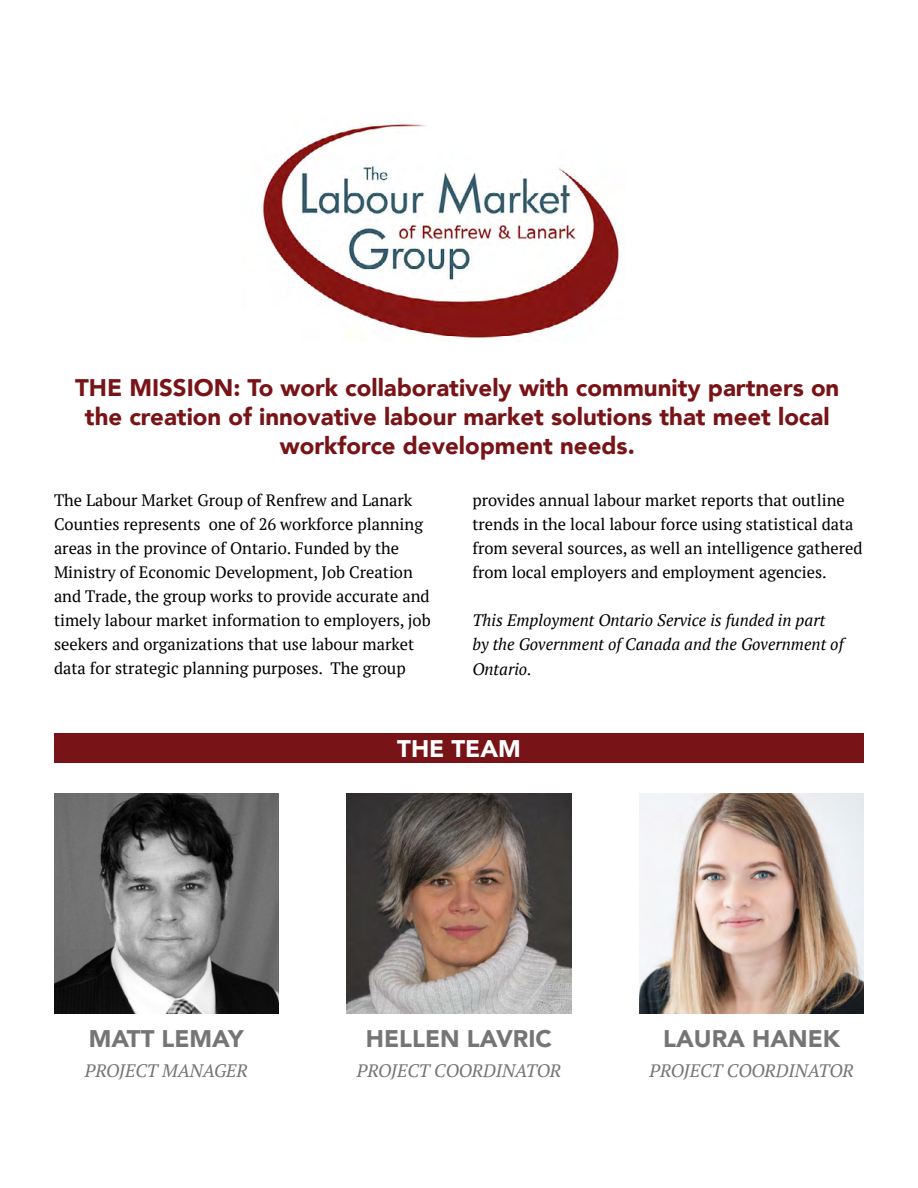
<style>
.page{position:relative;width:918px;height:1188px;background:#fff}
.page>*{position:absolute;margin:0;border:0;box-sizing:border-box;transform-origin:0 0}
.t1{font:900 24px/28.8px "Avenir";color:#781417;text-align:center}
.t2{font:900 24px "Avenir";color:#757575}
.t3{font:900 24px "Avenir";color:#fff}
.t4{font:italic 18px "PT Serif";color:#757575}
.t5{font:16.5px/24px "PT Serif";color:#000}
.t6{font:italic 16.5px/24px "PT Serif";color:#000}
</style>
<div class="page">
<img style="left:54px;top:794px;width:225px;height:220px">
<img style="left:639px;top:794px;width:225px;height:220px">
<img style="left:347px;top:794px;width:224px;height:220px">
<img style="left:261px;top:123px;width:361px;height:215px">
<div style="left:54px;top:733px;width:810px;height:29px;background:#781417"></div>
<h1 class="t1" style="left:75px;top:373px;width:766px">THE MISSION: To work collaboratively with community partners on the creation of innovative labour market solutions that meet local workforce development needs.</h1>
<p class="t5" style="left:54px;top:488px;width:378px">The Labour Market Group of Renfrew and Lanark Counties represents one of 26 workforce planning areas in the province of Ontario. Funded by the Ministry of Economic Development, Job Creation and Trade, the group works to provide accurate and timely labour market information to employers, job seekers and organizations that use labour market data for strategic planning purposes. The group</p>
<p class="t5" style="left:473px;top:488px;width:391px">provides annual labour market reports that outline trends in the local labour force using statistical data from several sources, as well an intelligence gathered from local employers and employment agencies.</p>
<p class="t6" style="left:473px;top:609px;width:373px">This Employment Ontario Service is funded in part by the Government of Canada and the Government of<br>Ontario.</p>
<h1 class="t3" style="left:397px;top:728px;width:125px">THE TEAM</h1>
<h1 class="t2" style="left:89px;top:1018px;width:157px">MATT LEMAY</h1>
<h1 class="t2" style="left:366px;top:1018px;width:188px">HELLEN LAVRIC</h1>
<h1 class="t2" style="left:663px;top:1018px;width:178px">LAURA HANEK</h1>
<p class="t4" style="left:85px;top:1059px;width:164px">PROJECT MANAGER</p>
<p class="t4" style="left:357px;top:1059px;width:206px">PROJECT COORDINATOR</p>
<p class="t4" style="left:650px;top:1059px;width:206px">PROJECT COORDINATOR</p>
</div>
